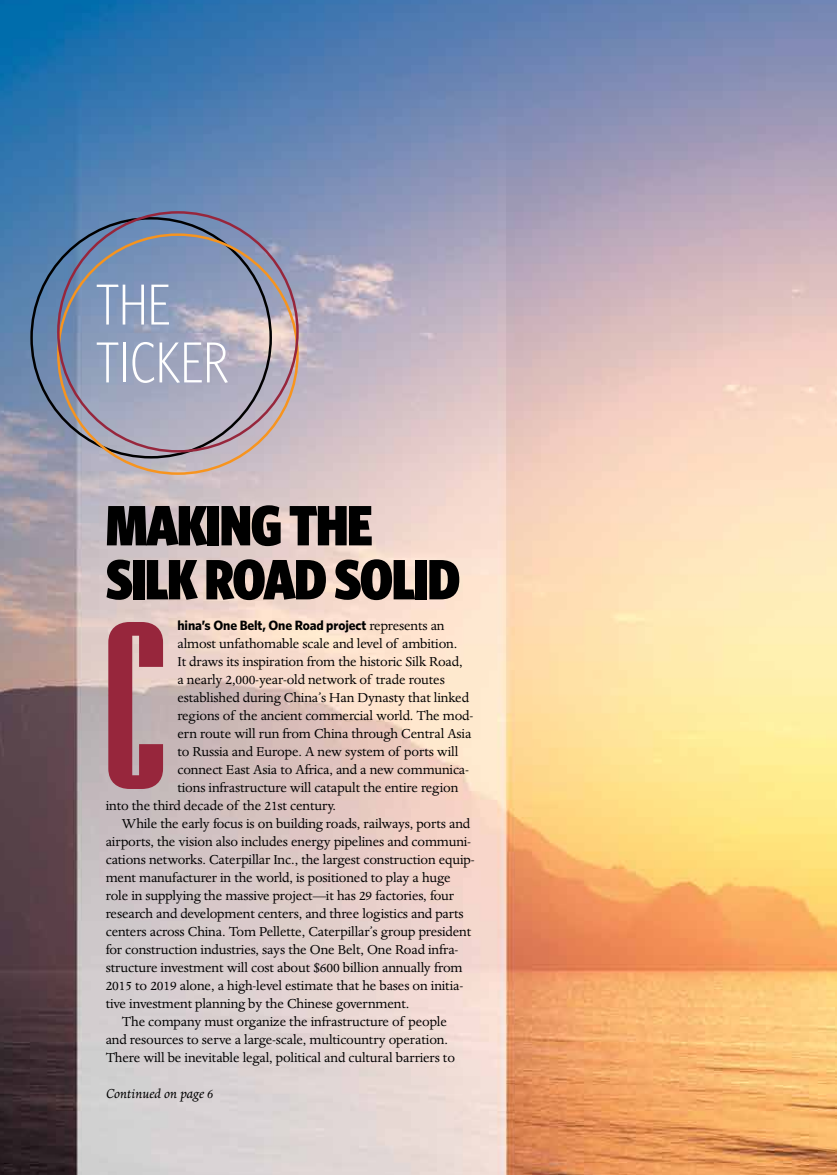
<style>
.page{position:relative;width:837px;height:1175px;background:#fff}
.page>*{position:absolute;margin:0;border:0;box-sizing:border-box;transform-origin:0 0}
.t1{font:900 condensed 201px "Briem Akademi Std";color:#97263c}
.t2{font:300 57.9px/57.9px "Whitney Condensed";color:#fff}
.t3{font:900 57px/54px "Whitney Condensed";letter-spacing:-.03em;color:#000}
.t4{font:15px "Dante MT Std";letter-spacing:-.01em;color:#000}
.t5{font:italic 15px "Dante MT Std";letter-spacing:-.005em;color:#000}
.t6{font:700 13.5px "Whitney";letter-spacing:-.01em;color:#000}
.s1{font-family:"Dante MT Std";font-weight:400;font-size:15px}
</style>
<div class="page">
<img style="left:0;top:0;width:836px;height:1174px">
<h2 class="t2" style="left:96px;top:275px;width:134px">THE<br>TICKER</h2>
<h3 class="t3" style="left:106px;top:497px;width:356px">MAKING THE<br>SILK ROAD SOLID</h3>
<p class="t6" style="left:177px;top:617px;width:268px">hina’s One Belt, One Road project <span class="s1">represents an</span></p>
<p class="t4" style="left:177px;top:635px;width:281px">almost unfathomable scale and level of ambition.</p>
<p class="t4" style="left:177px;top:653px;width:286px">It draws its inspiration from the historic Silk Road,</p>
<p class="t4" style="left:177px;top:671px;width:269px">a nearly 2,000-year-old network of trade routes</p>
<p class="t4" style="left:177px;top:689px;width:293px">established during China’s Han Dynasty that linked</p>
<p class="t4" style="left:177px;top:707px;width:297px">regions of the ancient commercial world. The mod-</p>
<p class="t4" style="left:177px;top:725px;width:295px">ern route will run from China through Central Asia</p>
<p class="t4" style="left:177px;top:743px;width:282px">to Russia and Europe. A new system of ports will</p>
<p class="t4" style="left:177px;top:761px;width:293px">connect East Asia to Africa, and a new communica-</p>
<p class="t4" style="left:177px;top:779px;width:282px">tions infrastructure will catapult the entire region</p>
<p class="t4" style="left:106px;top:797px;width:232px">into the third decade of the 21st century.</p>
<p class="t4" style="left:122px;top:815px;width:349px">While the early focus is on building roads, railways, ports and</p>
<p class="t4" style="left:106px;top:833px;width:367px">airports, the vision also includes energy pipelines and communi-</p>
<p class="t4" style="left:106px;top:851px;width:370px">cations networks. Caterpillar Inc., the largest construction equip-</p>
<p class="t4" style="left:106px;top:869px;width:346px">ment manufacturer in the world, is positioned to play a huge</p>
<p class="t4" style="left:106px;top:887px;width:349px">role in supplying the massive project—it has 29 factories, four</p>
<p class="t4" style="left:106px;top:905px;width:359px">research and development centers, and three logistics and parts</p>
<p class="t4" style="left:106px;top:923px;width:367px">centers across China. Tom Pellette, Caterpillar’s group president</p>
<p class="t4" style="left:106px;top:941px;width:354px">for construction industries, says the One Belt, One Road infra-</p>
<p class="t4" style="left:106px;top:959px;width:358px">structure investment will cost about $600 billion annually from</p>
<p class="t4" style="left:106px;top:977px;width:359px">2015 to 2019 alone, a high-level estimate that he bases on initia-</p>
<p class="t4" style="left:106px;top:995px;width:305px">tive investment planning by the Chinese government.</p>
<p class="t4" style="left:122px;top:1013px;width:326px">The company must organize the infrastructure of people</p>
<p class="t4" style="left:106px;top:1031px;width:343px">and resources to serve a large-scale, multicountry operation.</p>
<p class="t4" style="left:106px;top:1049px;width:350px">There will be inevitable legal, political and cultural barriers to</p>
<h1 class="t1" style="left:105px;top:598px;width:61px">C</h1>
<p class="t5" style="left:106px;top:1085px;width:109px">Continued on page 6</p>
</div>
